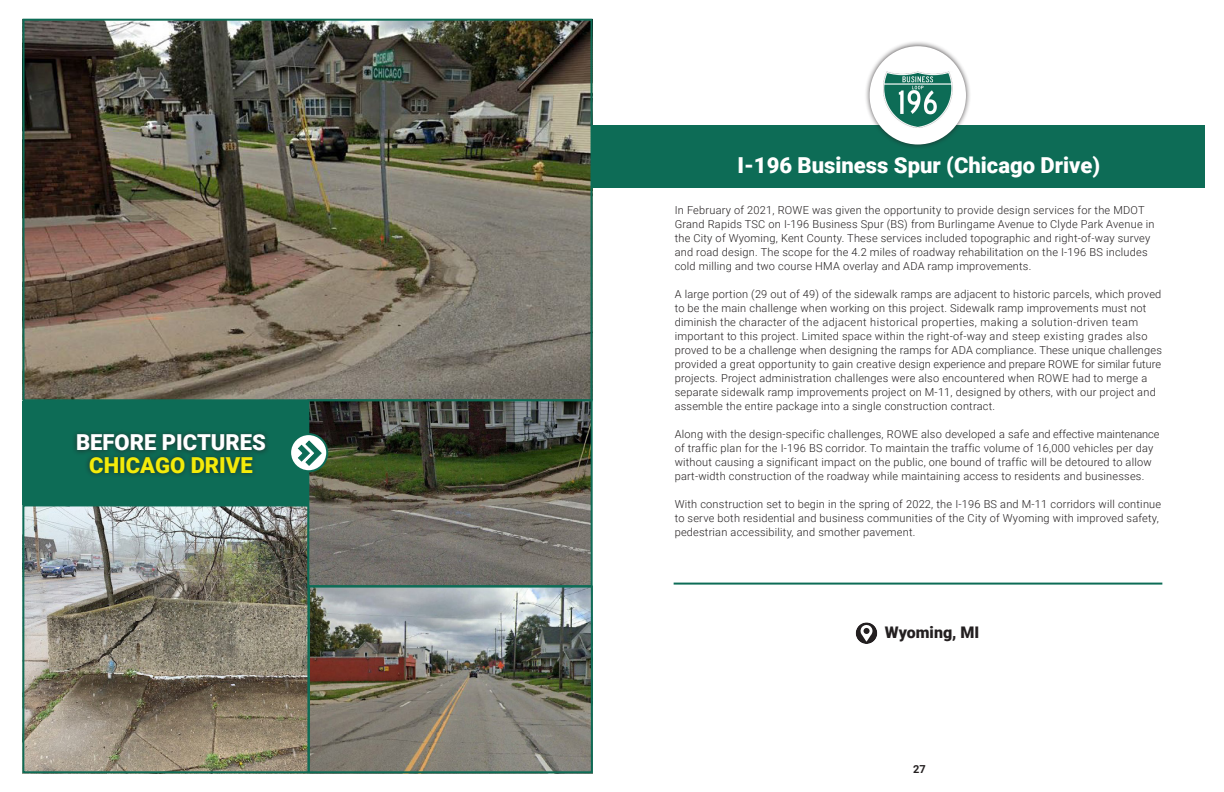
<style>
.page{position:relative;width:1224px;height:792px;background:#fff}
.page>*{position:absolute;margin:0;border:0;box-sizing:border-box;transform-origin:0 0}
.t1{font:900 22px "Roboto";color:#fff}
.t2{font:900 22px "Roboto";color:#f4eb0a}
.t3{font:900 16px "Roboto";color:#231f20}
.t4{font:300 11px/14px "Roboto";letter-spacing:.02em;color:#231f20}
.t5{font:700 11px "Roboto";color:#231f20}
</style>
<div class="page">
<img style="left:26px;top:22px;width:564px;height:376px">
<img style="left:311px;top:589px;width:279px;height:181px">
<img style="left:25px;top:507px;width:282px;height:263px">
<div style="left:593px;top:126px;width:612px;height:62px;background:#0d6c56"></div>
<div style="left:23px;top:401px;width:286px;height:103px;background:#0d6c56"></div>
<hr style="left:674px;top:583px;width:488px;height:2px;background:#0d6c56">
<svg style="left:855px;top:622px;width:23px;height:22px"></svg>
<div style="left:864px;top:41px;width:107px;height:109px;background:#231f20;opacity:.75"></div>
<div style="left:870px;top:46px;width:96px;height:99px;background:#fff;border-radius:50%"></div>
<div style="left:23px;top:19px;width:570px;height:382px;border:2px solid #0d6c56"></div>
<div style="left:22px;top:504px;width:288px;height:269px;border:2px solid #0d6c56"></div>
<div style="left:72px;top:429px;width:199px;height:27px;background:#231f20;opacity:.75"></div>
<div style="left:84px;top:452px;width:174px;height:27px;background:#231f20;opacity:.75"></div>
<img style="left:883px;top:71px;width:70px;height:56px">
<img style="left:310px;top:402px;width:280px;height:182px">
<div style="left:308px;top:586px;width:285px;height:187px;border:2px solid #0d6c56"></div>
<div style="left:307px;top:399px;width:286px;height:188px;border:2px solid #0d6c56"></div>
<svg style="left:290px;top:434px;width:37px;height:37px"></svg>
<div style="left:289px;top:433px;width:39px;height:39px;border:2px solid #0d6c56;border-radius:50%"></div>
<svg style="left:297px;top:440px;width:26px;height:27px"></svg>
<p class="t1" style="left:76px;top:427px;width:191px">BEFORE PICTURES</p>
<p class="t2" style="left:89px;top:449px;width:165px">CHICAGO DRIVE</p>
<p class="t1" style="left:737px;top:149px;width:364px">I-196 Business Spur (Chicago Drive)</p>
<p class="t4" style="left:675px;top:202px;width:481px">In February of 2021, ROWE was given the opportunity to provide design services for the MDOT Grand Rapids TSC on I-196 Business Spur (BS) from Burlingame Avenue to Clyde Park Avenue in the City of Wyoming, Kent County. These services included topographic and right-of-way survey and road design. The scope for the 4.2 miles of roadway rehabilitation on the I-196 BS includes cold milling and two course HMA overlay and ADA ramp improvements.</p>
<p class="t4" style="left:675px;top:286px;width:488px">A large portion (29 out of 49) of the sidewalk ramps are adjacent to historic parcels, which proved to be the main challenge when working on this project. Sidewalk ramp improvements must not diminish the character of the adjacent historical properties, making a solution-driven team</p>
<p class="t4" style="left:675px;top:328px;width:489px">important to this project. Limited space within the right-of-way and steep existing grades also proved to be a challenge when designing the ramps for ADA compliance. These unique challenges provided a great opportunity to gain creative design experience and prepare ROWE for similar future projects. Project administration challenges were also encountered when ROWE had to merge a separate sidewalk ramp improvements project on M-11, designed by others, with our project and assemble the entire package into a single construction contract.</p>
<p class="t4" style="left:675px;top:426px;width:486px">Along with the design-specific challenges, ROWE also developed a safe and effective maintenance of traffic plan for the I-196 BS corridor. To maintain the traffic volume of 16,000 vehicles per day without causing a significant impact on the public, one bound of traffic will be detoured to allow part-width construction of the roadway while maintaining access to residents and businesses.</p>
<p class="t4" style="left:675px;top:496px;width:488px">With construction set to begin in the spring of 2022, the I-196 BS and M-11 corridors will continue to serve both residential and business communities of the City of Wyoming with improved safety, pedestrian accessibility, and smother pavement.</p>
<p class="t3" style="left:885px;top:621px;width:96px">Wyoming, MI</p>
<p class="t5" style="left:913px;top:761px;width:14px">27</p>
</div>
